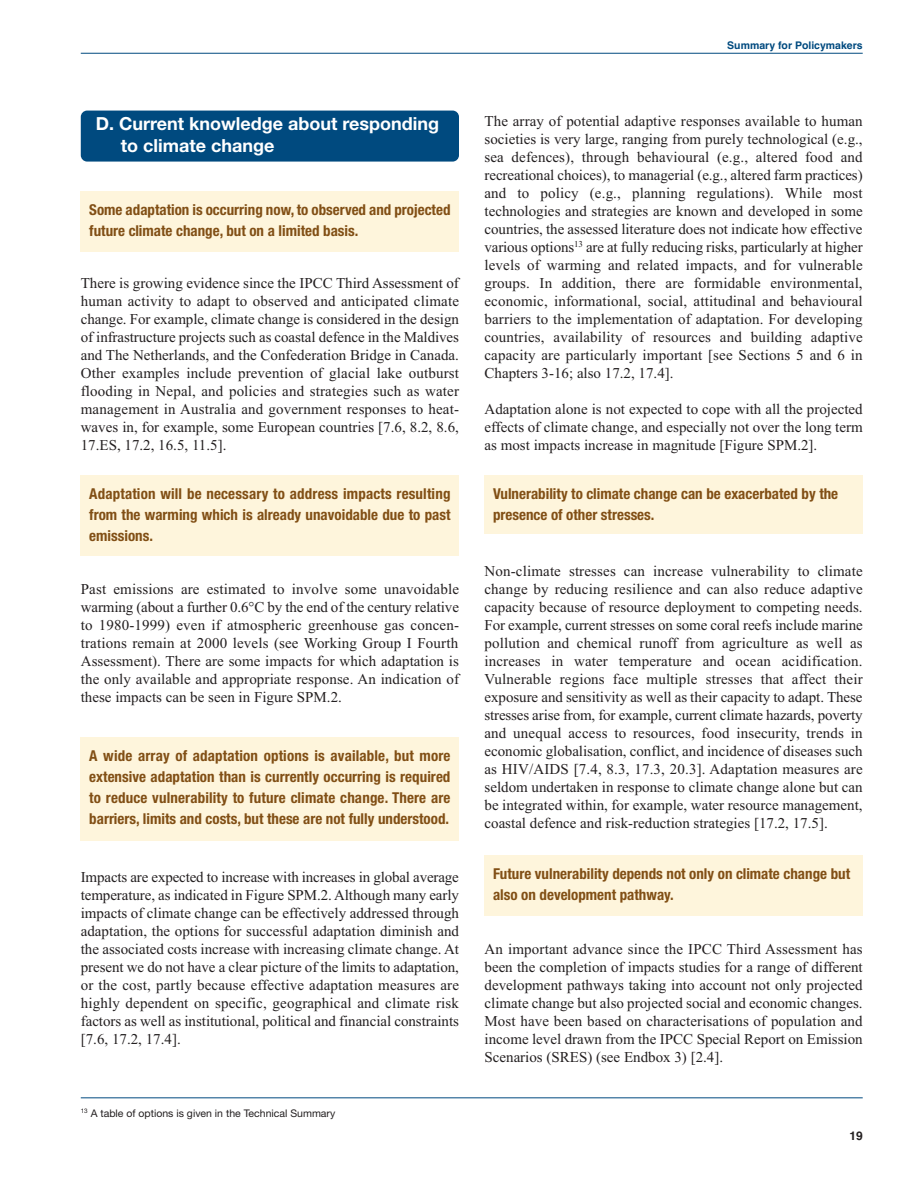
<style>
.page{position:relative;width:918px;height:1188px;background:#fff}
.page>*{position:absolute;margin:0;border:0;box-sizing:border-box;transform-origin:0 0}
.t1{font:700 18px/22.2px "Helvetica Neue";color:#fff}
.t2{font:15px/18px "Times New Roman";color:#231f20;text-align:justify}
.t3{font:700 condensed 15px/21px "Helvetica Neue";color:#814f15}
.t4{font:700 12px "Helvetica";color:#231f20}
.t5{font:10.5px "Helvetica Neue";color:#231f20}
.t6{font:700 10.5px "Helvetica";color:#004a7f}
</style>
<div class="page">
<div style="left:81px;top:111px;width:378px;height:51px;background:#004a7f;border-radius:6px"></div>
<hr style="left:81px;top:53px;width:782px;height:1px;background:#004a7f">
<div style="left:81px;top:191px;width:378px;height:61px;background:#fef5dc"></div>
<div style="left:81px;top:475px;width:378px;height:81px;background:#fef5dc"></div>
<div style="left:81px;top:737px;width:378px;height:103px;background:#fef5dc"></div>
<div style="left:485px;top:475px;width:378px;height:59px;background:#fef5dc"></div>
<div style="left:485px;top:855px;width:378px;height:61px;background:#fef5dc"></div>
<hr style="left:81px;top:1097px;width:782px;height:1px;background:#004a7f">
<p class="t6" style="left:727px;top:39px;width:137px">Summary for Policymakers</p>
<p class="t1" style="left:121px;top:112px;width:320px;text-indent:-25px">D. Current knowledge about responding to climate change</p>
<p class="t3" style="left:89px;top:199px;width:363px">Some adaptation is occurring now, to observed and projected future climate change, but on a limited basis.</p>
<p class="t2" style="left:81px;top:274px;width:380px">There is growing evidence since the IPCC Third Assessment of human activity to adapt to observed and anticipated climate change. For example, climate change is considered in the design of infrastructure projects such as coastal defence in the Maldives and The Netherlands, and the Confederation Bridge in Canada.<br>Other examples include prevention of glacial lake outburst flooding in Nepal, and policies and strategies such as water management in Australia and government responses to heat&shy;waves in, for example, some European countries [7.6, 8.2, 8.6, 17.ES, 17.2, 16.5, 11.5].</p>
<p class="t3" style="left:89px;top:483px;width:363px;text-align:justify">Adaptation will be necessary to address impacts resulting from the warming which is already unavoidable due to past emissions.</p>
<p class="t2" style="left:81px;top:580px;width:380px">Past emissions are estimated to involve some unavoidable warming (about a further 0.6°C by the end of the century relative to 1980-1999) even if atmospheric greenhouse gas concen&shy;trations remain at 2000 levels (see Working Group I Fourth Assessment). There are some impacts for which adaptation is the only available and appropriate response. An indication of these impacts can be seen in Figure SPM.2.</p>
<p class="t3" style="left:89px;top:745px;width:363px;text-align:justify">A wide array of adaptation options is available, but more extensive adaptation than is currently occurring is required to reduce vulnerability to future climate change. There are barriers, limits and costs, but these are not fully understood.</p>
<p class="t2" style="left:81px;top:868px;width:380px">Impacts are expected to increase with increases in global average temperature, as indicated in Figure SPM.2. Although many early impacts of climate change can be effectively addressed through adaptation, the options for successful adaptation diminish and the associated costs increase with increasing climate change. At present we do not have a clear picture of the limits to adaptation, or the cost, partly because effective adaptation measures are highly dependent on specific, geographical and climate risk factors as well as institutional, political and financial constraints [7.6, 17.2, 17.4].</p>
<p class="t5" style="left:81px;top:1107px;width:256px"><sup>13</sup> A table of options is given in the Technical Summary</p>
<p class="t2" style="left:485px;top:112px;width:380px">The array of potential adaptive responses available to human societies is very large, ranging from purely technological (e.g., sea defences), through behavioural (e.g., altered food and recreational choices), to managerial (e.g., altered farm practices) and to policy (e.g., planning regulations). While most technologies and strategies are known and developed in some countries, the assessed literature does not indicate how effective various options<sup>13</sup> are at fully reducing risks, particularly at higher levels of warming and related impacts, and for vulnerable groups. In addition, there are formidable environmental, economic, informational, social, attitudinal and behavioural barriers to the implementation of adaptation. For developing countries, availability of resources and building adaptive capacity are particularly important [see Sections 5 and 6 in Chapters 3-16; also 17.2, 17.4].</p>
<p class="t2" style="left:485px;top:400px;width:380px">Adaptation alone is not expected to cope with all the projected effects of climate change, and especially not over the long term as most impacts increase in magnitude [Figure SPM.2].</p>
<p class="t3" style="left:493px;top:483px;width:347px">Vulnerability to climate change can be exacerbated by the presence of other stresses.</p>
<p class="t2" style="left:485px;top:562px;width:380px">Non-climate stresses can increase vulnerability to climate change by reducing resilience and can also reduce adaptive capacity because of resource deployment to competing needs.<br>For example, current stresses on some coral reefs include marine pollution and chemical runoff from agriculture as well as increases in water temperature and ocean acidification.<br>Vulnerable regions face multiple stresses that affect their exposure and sensitivity as well as their capacity to adapt. These stresses arise from, for example, current climate hazards, poverty and unequal access to resources, food insecurity, trends in economic globalisation, conflict, and incidence of diseases such as HIV/AIDS [7.4, 8.3, 17.3, 20.3]. Adaptation measures are seldom undertaken in response to climate change alone but can be integrated within, for example, water resource management, coastal defence and risk-reduction strategies [17.2, 17.5].</p>
<p class="t3" style="left:493px;top:863px;width:359px">Future vulnerability depends not only on climate change but also on development pathway.</p>
<p class="t2" style="left:485px;top:940px;width:380px">An important advance since the IPCC Third Assessment has been the completion of impacts studies for a range of different development pathways taking into account not only projected climate change but also projected social and economic changes.<br>Most have been based on characterisations of population and income level drawn from the IPCC Special Report on Emission Scenarios (SRES) (see Endbox 3) [2.4].</p>
<p class="t4" style="left:849px;top:1129px;width:15px">19</p>
</div>
